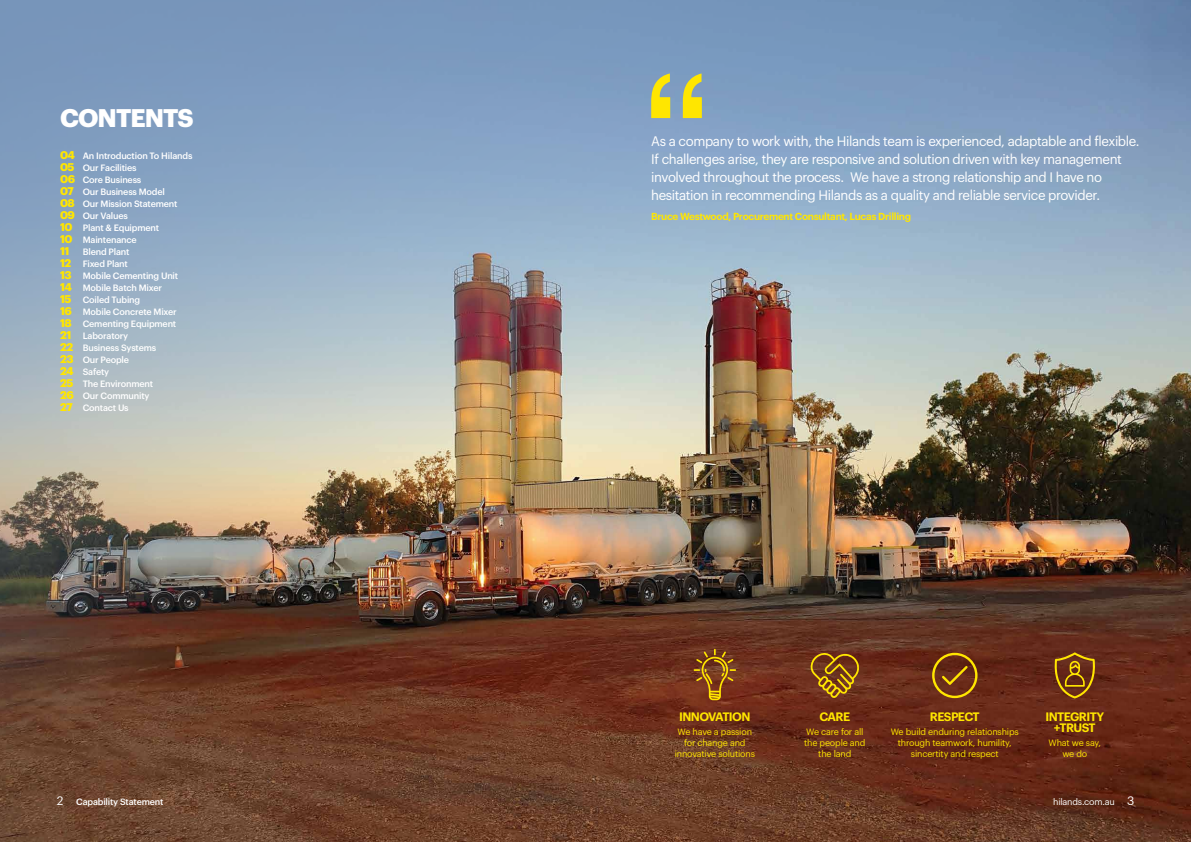
<style>
.page{position:relative;width:1191px;height:842px;background:#fff}
.page>*{position:absolute;margin:0;border:0;box-sizing:border-box;transform-origin:0 0}
.t1{font:700 25px "Graphik";letter-spacing:-.04em;color:#fff}
.t2{font:13.5px/18px "Graphik";letter-spacing:-.03em;color:#fff}
.t3{font:600 12px/11px "Graphik";letter-spacing:-.05em;color:#ffe600;text-align:center}
.t4{font:600 10px "Graphik";letter-spacing:-.03em;color:#ffe600}
.t5{font:500 9px/12px "Graphik";letter-spacing:-.02em;color:#fff}
.t6{font:9px/11px "Graphik";letter-spacing:-.02em;color:#ffe600;text-align:center}
.t7{font:9px "Graphik";letter-spacing:-.02em;color:#fff}
.s1{font-weight:700;font-size:11px;color:#ffe600}
.s2{font-weight:400;font-size:12px}
.s3{font-size:12px}
</style>
<div class="page">
<img style="left:0;top:734px;width:1191px;height:108px">
<img style="left:0;top:0;width:1191px;height:734px">
<svg style="left:693px;top:649px;width:43px;height:51px;background:#8b521a"></svg>
<svg style="left:810px;top:652px;width:49px;height:46px;background:#8d5917"></svg>
<svg style="left:932px;top:653px;width:45px;height:45px;background:#844e13"></svg>
<svg style="left:1053px;top:652px;width:42px;height:46px;background:#855113"></svg>
<svg style="left:651px;top:73px;width:51px;height:45px;background:#c2c35b"></svg>
<h1 class="t1" style="left:60px;top:99px;width:135px">CONTENTS</h1>
<p class="t5" style="left:60px;top:149px;width:134px"><span class="s1">04</span> An Introduction To Hilands<br><span class="s1">05</span> Our Facilities<br><span class="s1">06</span> Core Business<br><span class="s1">07</span> Our Business Model<br><span class="s1">08</span> Our Mission Statement<br><span class="s1">09</span> Our Values<br><span class="s1">10</span> Plant &amp; Equipment<br><span class="s1">10</span> Maintenance<br><span class="s1">11</span> Blend Plant<br><span class="s1">12</span> Fixed Plant<br><span class="s1">13</span> Mobile Cementing Unit<br><span class="s1">14</span> Mobile Batch Mixer<br><span class="s1">15</span> Coiled Tubing<br><span class="s1">16</span> Mobile Concrete Mixer<br><span class="s1">18</span> Cementing Equipment<br><span class="s1">21</span> Laboratory<br><span class="s1">22</span> Business Systems<br><span class="s1">23</span> Our People<br><span class="s1">24</span> Safety<br><span class="s1">25</span> The Environment<br><span class="s1">26</span> Our Community<br><span class="s1">27</span> Contact Us</p>
<p class="t2" style="left:651px;top:131px;width:490px">As a company to work with, the Hilands team is experienced, adaptable and flexible.<br>If challenges arise, they are responsive and solution driven with key management involved throughout the process. We have a strong relationship and I have no hesitation in recommending Hilands as a quality and reliable service provider.</p>
<p class="t4" style="left:651px;top:209px;width:261px">Bruce Westwood, Procurement Consultant, Lucas Drilling</p>
<h3 class="t3" style="left:679px;top:710px;width:73px">INNOVATION</h3>
<p class="t6" style="left:674px;top:725px;width:82px">We have a passion for change and innovative solutions</p>
<h3 class="t3" style="left:819px;top:710px;width:32px">CARE</h3>
<p class="t6" style="left:804px;top:725px;width:63px">We care for all the people and the land</p>
<h3 class="t3" style="left:930px;top:710px;width:51px">RESPECT</h3>
<p class="t6" style="left:890px;top:725px;width:130px">We build enduring relationships through teamwork, humility, sincertity and respect</p>
<h3 class="t3" style="left:1045px;top:710px;width:60px">INTEGRITY +TRUST</h3>
<p class="t6" style="left:1048px;top:736px;width:54px">What we say, we do</p>
<p class="t5" style="left:57px;top:795px;width:108px"><span class="s2">2</span> Capability Statement</p>
<p class="t7" style="left:1053px;top:795px;width:83px">hilands.com.au <span class="s3">3</span></p>
</div>
